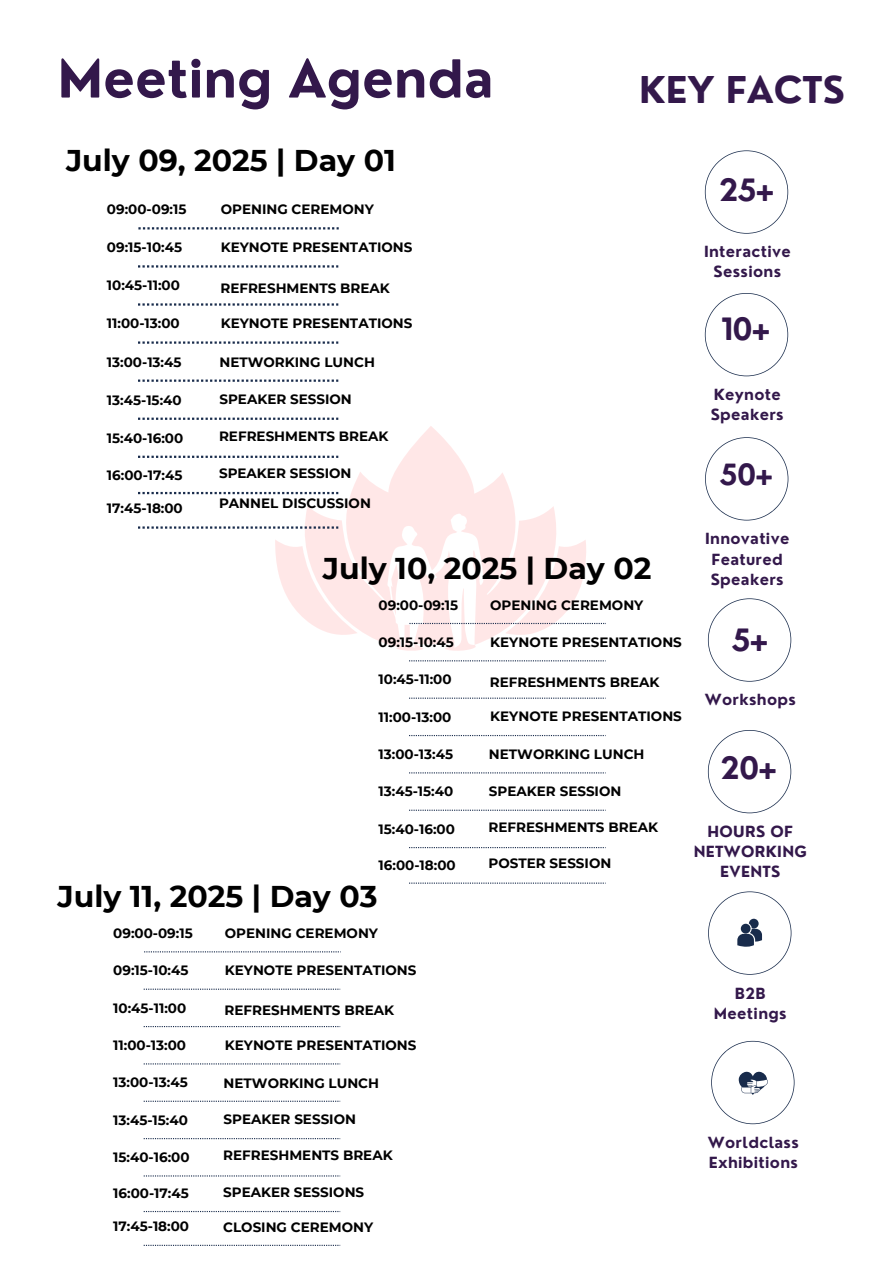
<style>
.page{position:relative;width:894px;height:1264px;background:#fff}
.page>*{position:absolute;margin:0;border:0;box-sizing:border-box;transform-origin:0 0}
.t1{font:700 51px "Nourd";color:#33184b}
.t2{font:700 36px "Nourd";color:#33184b}
.t3{font:700 30px "Montserrat";color:#000}
.t4{font:700 30px "Nourd";color:#33184b}
.t5{font:700 28.5px "Nourd";color:#33184b}
.t6{font:700 15px/20.2px "Nourd";letter-spacing:.02em;color:#33184b;text-align:center}
.t7{font:700 13.5px "Montserrat";color:#000}
</style>
<div class="page">
<svg style="left:704px;top:293px;width:84px;height:83px"></svg>
<svg style="left:705px;top:437px;width:83px;height:83px"></svg>
<svg style="left:704px;top:150px;width:84px;height:84px"></svg>
<svg style="left:707px;top:730px;width:84px;height:83px"></svg>
<svg style="left:707px;top:598px;width:84px;height:83px"></svg>
<svg style="left:708px;top:891px;width:83px;height:83px"></svg>
<svg style="left:711px;top:1040px;width:83px;height:84px"></svg>
<svg style="left:138px;top:227px;width:200px;height:2px"></svg>
<svg style="left:138px;top:265px;width:200px;height:2px"></svg>
<svg style="left:138px;top:303px;width:200px;height:2px"></svg>
<svg style="left:275px;top:426px;width:311px;height:225px"></svg>
<svg style="left:138px;top:341px;width:200px;height:3px"></svg>
<svg style="left:138px;top:379px;width:200px;height:3px"></svg>
<svg style="left:138px;top:417px;width:200px;height:3px"></svg>
<svg style="left:138px;top:455px;width:200px;height:3px"></svg>
<svg style="left:138px;top:492px;width:200px;height:2px"></svg>
<svg style="left:138px;top:526px;width:200px;height:2px"></svg>
<svg style="left:409px;top:623px;width:197px;height:1px"></svg>
<svg style="left:409px;top:660px;width:195px;height:1px"></svg>
<svg style="left:409px;top:697px;width:195px;height:1px"></svg>
<svg style="left:409px;top:735px;width:195px;height:1px"></svg>
<svg style="left:409px;top:772px;width:195px;height:1px"></svg>
<svg style="left:409px;top:809px;width:195px;height:1px"></svg>
<svg style="left:409px;top:847px;width:195px;height:1px"></svg>
<svg style="left:409px;top:882px;width:195px;height:1px"></svg>
<svg style="left:144px;top:951px;width:197px;height:1px"></svg>
<svg style="left:144px;top:988px;width:196px;height:1px"></svg>
<svg style="left:144px;top:1026px;width:196px;height:1px"></svg>
<svg style="left:144px;top:1063px;width:196px;height:1px"></svg>
<svg style="left:144px;top:1100px;width:196px;height:1px"></svg>
<svg style="left:144px;top:1138px;width:196px;height:1px"></svg>
<svg style="left:144px;top:1175px;width:196px;height:1px"></svg>
<svg style="left:144px;top:1244px;width:196px;height:1px"></svg>
<h1 class="t1" style="left:58px;top:47px;width:437px">Meeting Agenda</h1>
<h3 class="t3" style="left:66px;top:142px;width:331px">July 09, 2025 | Day 01</h3>
<p class="t7" style="left:107px;top:201px;width:81px">09:00-09:15</p>
<p class="t7" style="left:107px;top:239px;width:77px">09:15-10:45</p>
<p class="t7" style="left:107px;top:277px;width:74px">10:45-11:00</p>
<p class="t7" style="left:107px;top:315px;width:74px">11:00-13:00</p>
<p class="t7" style="left:107px;top:353px;width:76px">13:00-13:45</p>
<p class="t7" style="left:107px;top:391px;width:76px">13:45-15:40</p>
<p class="t7" style="left:107px;top:429px;width:78px">15:40-16:00</p>
<p class="t7" style="left:107px;top:467px;width:77px">16:00-17:45</p>
<p class="t7" style="left:107px;top:500px;width:77px">17:45-18:00</p>
<p class="t7" style="left:221px;top:201px;width:155px">OPENING CEREMONY</p>
<p class="t7" style="left:221px;top:239px;width:193px">KEYNOTE PRESENTATIONS</p>
<p class="t7" style="left:220px;top:280px;width:171px">REFRESHMENTS BREAK</p>
<p class="t7" style="left:221px;top:315px;width:193px">KEYNOTE PRESENTATIONS</p>
<p class="t7" style="left:219px;top:354px;width:157px">NETWORKING LUNCH</p>
<p class="t7" style="left:219px;top:391px;width:134px">SPEAKER SESSION</p>
<p class="t7" style="left:219px;top:427px;width:171px">REFRESHMENTS BREAK</p>
<p class="t7" style="left:219px;top:465px;width:134px">SPEAKER SESSION</p>
<p class="t7" style="left:219px;top:495px;width:153px">PANNEL DISCUSSION</p>
<h2 class="t2" style="left:639px;top:67px;width:207px">KEY FACTS</h2>
<h3 class="t4" style="left:718px;top:171px;width:57px">25+</h3>
<p class="t6" style="left:703px;top:241px;width:88px">Interactive<br>Sessions</p>
<h3 class="t4" style="left:720px;top:310px;width:51px">10+</h3>
<p class="t6" style="left:710px;top:384px;width:74px;text-align:left">Keynote<br>Speakers</p>
<h3 class="t5" style="left:719px;top:456px;width:55px">50+</h3>
<h3 class="t3" style="left:323px;top:549px;width:330px">July 10, 2025 | Day 02</h3>
<p class="t7" style="left:378px;top:596px;width:81px">09:00-09:15</p>
<p class="t7" style="left:378px;top:634px;width:77px">09:15-10:45</p>
<p class="t7" style="left:378px;top:671px;width:74px">10:45-11:00</p>
<p class="t7" style="left:378px;top:708px;width:74px">11:00-13:00</p>
<p class="t7" style="left:378px;top:746px;width:76px">13:00-13:45</p>
<p class="t7" style="left:378px;top:783px;width:76px">13:45-15:40</p>
<p class="t7" style="left:378px;top:820px;width:78px">15:40-16:00</p>
<p class="t7" style="left:378px;top:857px;width:79px">16:00-18:00</p>
<p class="t7" style="left:490px;top:596px;width:155px">OPENING CEREMONY</p>
<p class="t7" style="left:490px;top:633px;width:193px">KEYNOTE PRESENTATIONS</p>
<p class="t7" style="left:490px;top:673px;width:171px">REFRESHMENTS BREAK</p>
<p class="t7" style="left:490px;top:708px;width:193px">KEYNOTE PRESENTATIONS</p>
<p class="t7" style="left:489px;top:746px;width:157px">NETWORKING LUNCH</p>
<p class="t7" style="left:489px;top:783px;width:134px">SPEAKER SESSION</p>
<p class="t7" style="left:488px;top:818px;width:171px">REFRESHMENTS BREAK</p>
<p class="t7" style="left:488px;top:855px;width:124px">POSTER SESSION</p>
<h3 class="t3" style="left:58px;top:877px;width:321px">July 11, 2025 | Day 03</h3>
<p class="t7" style="left:113px;top:924px;width:81px">09:00-09:15</p>
<p class="t7" style="left:113px;top:962px;width:77px">09:15-10:45</p>
<p class="t7" style="left:113px;top:999px;width:74px">10:45-11:00</p>
<p class="t7" style="left:113px;top:1036px;width:74px">11:00-13:00</p>
<p class="t7" style="left:113px;top:1074px;width:76px">13:00-13:45</p>
<p class="t7" style="left:113px;top:1111px;width:76px">13:45-15:40</p>
<p class="t7" style="left:113px;top:1148px;width:78px">15:40-16:00</p>
<p class="t7" style="left:113px;top:1185px;width:77px">16:00-17:45</p>
<p class="t7" style="left:113px;top:1218px;width:77px">17:45-18:00</p>
<p class="t7" style="left:225px;top:925px;width:155px">OPENING CEREMONY</p>
<p class="t7" style="left:225px;top:962px;width:193px">KEYNOTE PRESENTATIONS</p>
<p class="t7" style="left:224px;top:1001px;width:171px">REFRESHMENTS BREAK</p>
<p class="t7" style="left:225px;top:1036px;width:193px">KEYNOTE PRESENTATIONS</p>
<p class="t7" style="left:223px;top:1074px;width:157px">NETWORKING LUNCH</p>
<p class="t7" style="left:223px;top:1111px;width:134px">SPEAKER SESSION</p>
<p class="t7" style="left:223px;top:1146px;width:171px">REFRESHMENTS BREAK</p>
<p class="t7" style="left:223px;top:1183px;width:142px">SPEAKER SESSIONS</p>
<p class="t7" style="left:223px;top:1218px;width:151px">CLOSING CEREMONY</p>
<p class="t6" style="left:705px;top:528px;width:86px">Innovative<br>Featured<br>Speakers</p>
<h3 class="t4" style="left:731px;top:620px;width:38px">5+</h3>
<p class="t6" style="left:704px;top:689px;width:92px">Workshops</p>
<h3 class="t4" style="left:720px;top:748px;width:58px">20+</h3>
<p class="t6" style="left:693px;top:821px;width:115px">HOURS OF<br>NETWORKING<br>EVENTS</p>
<p class="t6" style="left:713px;top:982px;width:74px">B2B<br>Meetings</p>
<p class="t6" style="left:707px;top:1132px;width:92px;text-align:left">Worldclass<br>Exhibitions</p>
</div>
